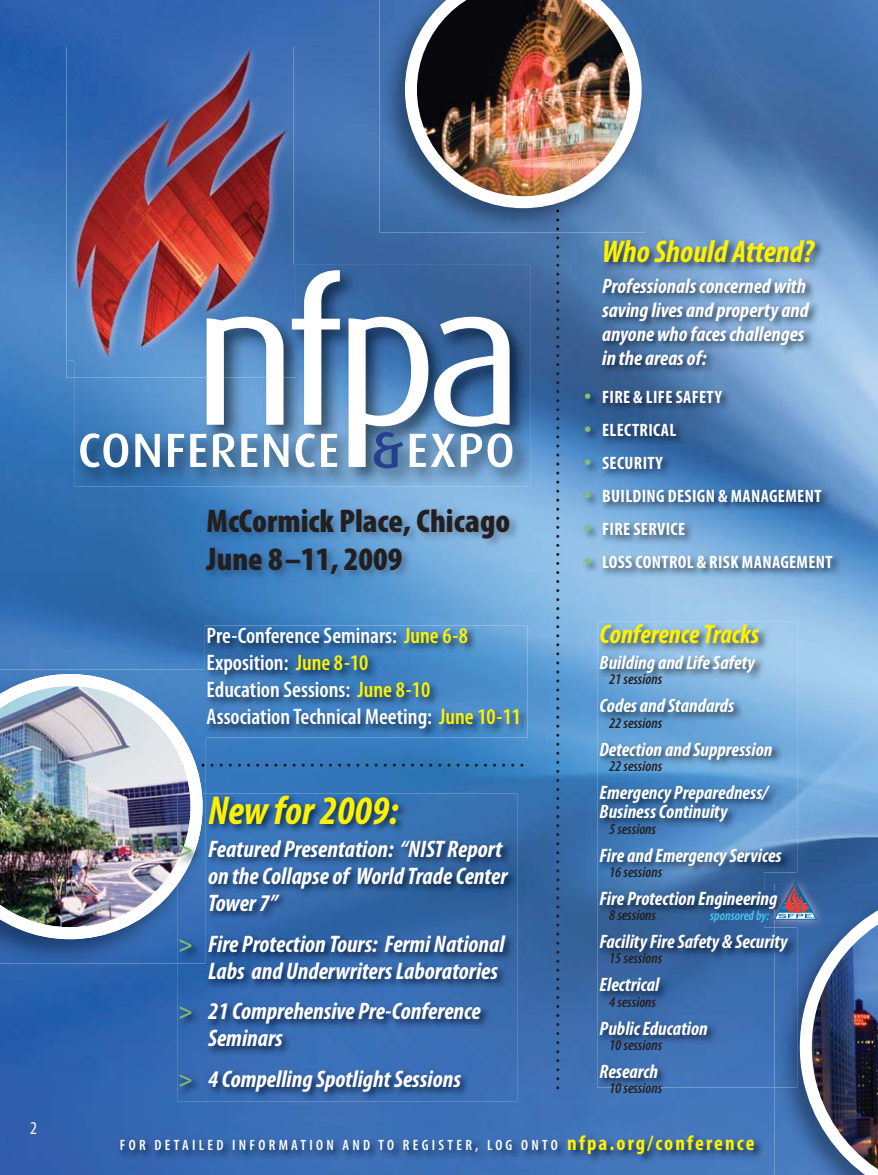
<style>
.page{position:relative;width:878px;height:1175px;background:#fff}
.page>*{position:absolute;margin:0;border:0;box-sizing:border-box;transform-origin:0 0}
.t1{font:italic 700 condensed 40.5px "Myriad Pro";color:#fff200}
.t2{font:900 condensed 32.85px/37.5px "Myriad Pro";color:#231f20}
.t3{font:italic 700 condensed 31.5px "Myriad Pro";color:#fff200}
.t4{font:italic 700 condensed 27px "Myriad Pro";color:#fff200}
.t5{font:italic 700 condensed 24px/27px "Myriad Pro";color:#fff}
.t6{font:600 condensed 22.5px/27px "Myriad Pro";color:#fff}
.t7{font:italic 700 condensed 21px/24px "Myriad Pro";color:#fff}
.t8{font:italic 700 condensed 19.5px/19.5px "Myriad Pro";color:#fff}
.t9{font:700 condensed 18px "Myriad Pro";letter-spacing:.02em;color:#fff}
.t10{font:condensed 18px "Myriad Pro";color:#fff}
.t11{font:italic 600 condensed 15px "Myriad Pro";color:#231f20}
.t12{font:600 condensed 15px "Myriad Pro";letter-spacing:.22em;color:#fff}
.t13{font:italic 600 condensed 13.5px "Myriad Pro";color:#44c8f5}
.s1{color:#fff200}
.s2{color:#7abc6f}
.s3{font-size:25.5px;color:#82bf77}
.s4{color:#46c8f5}
.s5{font-weight:700;font-size:21px;color:#fff200}
</style>
<div class="page">
<img style="left:0;top:0;width:878px;height:1174px">
<img style="left:204px;top:507px;width:314px;height:75px">
<img style="left:205px;top:625px;width:322px;height:112px">
<img style="left:118px;top:1133px;width:645px;height:30px">
<img style="left:582px;top:238px;width:259px;height:339px">
<img style="left:597px;top:622px;width:200px;height:465px">
<img style="left:600px;top:891px;width:164px;height:17px">
<img style="left:600px;top:934px;width:164px;height:18px">
<img style="left:710px;top:910px;width:54px;height:13px">
<img style="left:66px;top:46px;width:230px;height:332px">
<img style="left:75px;top:265px;width:456px;height:222px">
<img style="left:75px;top:265px;width:221px;height:113px">
<img style="left:75px;top:265px;width:218px;height:95px">
<svg style="left:206px;top:269px;width:303px;height:198px"></svg>
<svg style="left:409px;top:433px;width:103px;height:34px"></svg>
<svg style="left:373px;top:432px;width:30px;height:36px"></svg>
<svg style="left:80px;top:433px;width:257px;height:34px"></svg>
<img style="left:379px;top:0;width:266px;height:232px">
<svg style="left:556px;top:208px;width:3px;height:881px;background:#436993"></svg>
<img style="left:405px;top:0;width:236px;height:208px">
<img style="left:0;top:669px;width:206px;height:294px">
<img style="left:205px;top:669px;width:1px;height:68px">
<svg style="left:202px;top:763px;width:321px;height:3px"></svg>
<img style="left:0;top:674px;width:202px;height:265px">
<img style="left:177px;top:793px;width:340px;height:308px">
<img style="left:177px;top:793px;width:29px;height:170px">
<img style="left:177px;top:793px;width:25px;height:91px">
<img style="left:764px;top:872px;width:59px;height:10px">
<img style="left:764px;top:882px;width:114px;height:292px">
<p class="t10" style="left:30px;top:1121px;width:8px">2</p>
<h2 class="t2" style="left:206px;top:504px;width:305px">McCormick Place, Chicago<br>June 8–11, 2009</h2>
<p class="t6" style="left:206px;top:623px;width:316px">Pre-Conference Seminars: <span class="s1">June 6-8<br></span>Exposition: <span class="s1">June 8-10<br></span>Education Sessions: <span class="s1">June 8-10<br></span>Association Technical Meeting: <span class="s1">June 10-11</span></p>
<h1 class="t1" style="left:208px;top:794px;width:192px">New for 2009:</h1>
<p class="t5" style="left:208px;top:837px;width:301px;text-indent:-30px"><span class="s2">&gt;</span> Featured Presentation: “NIST Report on the Collapse of World Trade Center<br>Tower 7”</p>
<p class="t5" style="left:178px;top:931px;width:328px;text-align:right"><span class="s2">&gt;</span> Fire Protection Tours: Fermi National<br>Labs and Underwriters Laboratories</p>
<p class="t5" style="left:208px;top:999px;width:274px;text-indent:-30px"><span class="s2">&gt;</span> 21 Comprehensive Pre-Conference<br>Seminars</p>
<p class="t5" style="left:178px;top:1066px;width:284px"><span class="s2">&gt;</span> 4 Compelling Spotlight Sessions</p>
<h3 class="t3" style="left:602px;top:239px;width:213px">Who Should Attend?</h3>
<p class="t7" style="left:602px;top:275px;width:208px">Professionals concerned with saving lives and property and anyone who faces challenges in the areas of:</p>
<p class="t9" style="left:584px;top:390px;width:139px"><span class="s3">•</span> FIRE &amp; LIFE SAFETY</p>
<p class="t9" style="left:584px;top:423px;width:94px"><span class="s3">•</span> ELECTRICAL</p>
<p class="t9" style="left:584px;top:456px;width:80px"><span class="s3">•</span> SECURITY</p>
<p class="t9" style="left:584px;top:489px;width:239px"><span class="s3">•</span> BUILDING DESIGN &amp; MANAGEMENT</p>
<p class="t9" style="left:584px;top:522px;width:102px"><span class="s3">•</span> FIRE SERVICE</p>
<p class="t9" style="left:584px;top:555px;width:250px"><span class="s3">•</span> LOSS CONTROL &amp; RISK MANAGEMENT</p>
<h3 class="t4" style="left:599px;top:623px;width:161px">Conference Tracks</h3>
<p class="t8" style="left:599px;top:654px;width:157px">Building and Life Safety</p>
<p class="t8" style="left:599px;top:697px;width:136px">Codes and Standards</p>
<p class="t8" style="left:599px;top:740px;width:174px">Detection and Suppression</p>
<p class="t8" style="left:599px;top:783px;width:170px">Emergency Preparedness/<br>Business Continuity</p>
<p class="t8" style="left:599px;top:846px;width:184px">Fire and Emergency Services</p>
<p class="t8" style="left:599px;top:889px;width:179px">Fire Protection Engineering</p>
<p class="t8" style="left:599px;top:933px;width:190px">Facility Fire Safety &amp; Security</p>
<p class="t8" style="left:599px;top:976px;width:61px">Electrical</p>
<p class="t8" style="left:599px;top:1019px;width:110px">Public Education</p>
<p class="t8" style="left:599px;top:1062px;width:60px">Research</p>
<p class="t11" style="left:609px;top:673px;width:55px">21 sessions</p>
<p class="t11" style="left:609px;top:717px;width:55px">22 sessions</p>
<p class="t11" style="left:609px;top:760px;width:55px">22 sessions</p>
<p class="t11" style="left:609px;top:823px;width:49px">5 sessions</p>
<p class="t11" style="left:609px;top:866px;width:55px">16 sessions</p>
<p class="t11" style="left:609px;top:909px;width:49px">8 sessions</p>
<p class="t13" style="left:710px;top:910px;width:61px">sponsored by<span class="s4">:</span></p>
<p class="t11" style="left:609px;top:952px;width:55px">15 sessions</p>
<p class="t11" style="left:609px;top:996px;width:49px">4 sessions</p>
<p class="t11" style="left:609px;top:1039px;width:55px">10 sessions</p>
<p class="t11" style="left:609px;top:1082px;width:55px">10 sessions</p>
<p class="t12" style="left:120px;top:1139px;width:636px">FOR DETAILED INFORMATION AND TO REGISTER, LOG ONTO <span class="s5">nfpa.org/conference</span></p>
</div>
